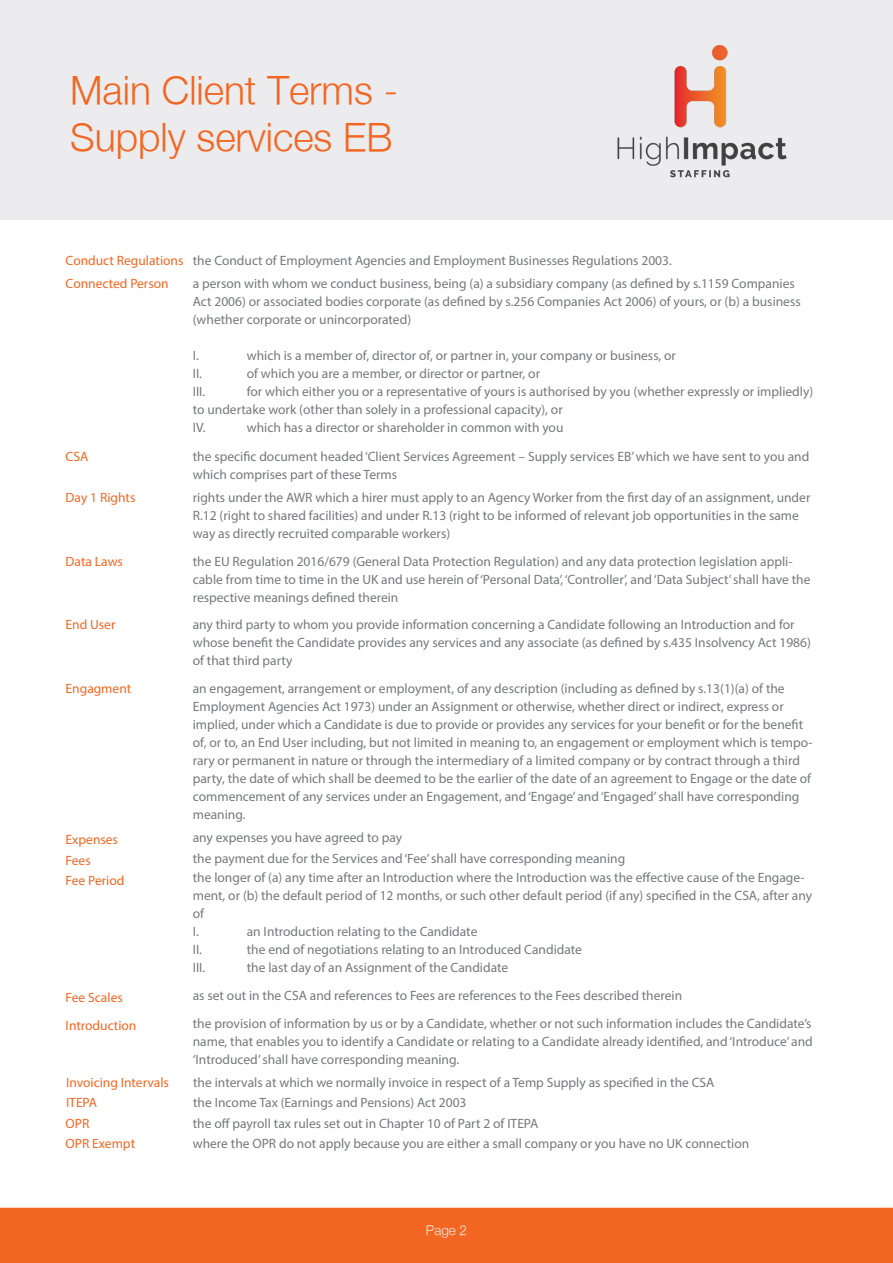
<style>
.page{position:relative;width:893px;height:1263px;background:#fff}
.page>*{position:absolute;margin:0;border:0;box-sizing:border-box;transform-origin:0 0}
.t1{font:300 39px "Helvetica Neue";color:#f36621}
.t2{font:13.5px/18px "Myriad Pro";color:#76787b}
.t3{font:13.5px "Myriad Pro";color:#f36621}
.t4{font:300 13.5px "Helvetica Neue";color:#ececee}
</style>
<div class="page">
<div style="left:0;top:0;width:893px;height:219px;background:#ececee"></div>
<img style="left:617px;top:45px;width:170px;height:133px">
<div style="left:1px;top:1208px;width:891px;height:54px;background:#f36621"></div>
<div style="left:0;top:1208px;width:893px;height:55px;border:2px solid #f36621"></div>
<p class="t1" style="left:70px;top:67px;width:329px">Main Client Terms -</p>
<p class="t1" style="left:70px;top:113px;width:324px">Supply services EB</p>
<p class="t3" style="left:66px;top:252px;width:119px">Conduct Regulations</p>
<p class="t2" style="left:193px;top:252px;width:481px">the Conduct of Employment Agencies and Employment Businesses Regulations 2003.</p>
<p class="t3" style="left:66px;top:275px;width:104px">Connected Person</p>
<p class="t2" style="left:193px;top:274px;width:609px">a person with whom we conduct business, being (a) a subsidiary company (as defined by s.1159 Companies<br>Act 2006) or associated bodies corporate (as defined by s.256 Companies Act 2006) of yours, or (b) a business (whether corporate or unincorporated)</p>
<p class="t2" style="left:193px;top:346px;width:8px">I.</p>
<p class="t2" style="left:247px;top:346px;width:431px">which is a member of, director of, or partner in, your company or business, or</p>
<p class="t2" style="left:193px;top:364px;width:11px">II.</p>
<p class="t2" style="left:247px;top:364px;width:295px">of which you are a member, or director or partner, or</p>
<p class="t2" style="left:193px;top:382px;width:14px">III.</p>
<p class="t2" style="left:193px;top:382px;width:622px;text-indent:54px">for which either you or a representative of yours is authorised by you (whether expressly or impliedly) to undertake work (other than solely in a professional capacity), or</p>
<p class="t2" style="left:193px;top:418px;width:14px">IV.</p>
<p class="t2" style="left:247px;top:418px;width:318px">which has a director or shareholder in common with you</p>
<p class="t3" style="left:66px;top:448px;width:24px">CSA</p>
<p class="t2" style="left:193px;top:447px;width:618px">the specific document headed ‘Client Services Agreement – Supply services EB’ which we have sent to you and which comprises part of these Terms</p>
<p class="t3" style="left:66px;top:489px;width:71px">Day 1 Rights</p>
<p class="t2" style="left:193px;top:488px;width:619px">rights under the AWR which a hirer must apply to an Agency Worker from the first day of an assignment, under<br>R.12 (right to shared facilities) and under R.13 (right to be informed of relevant job opportunities in the same way as directly recruited comparable workers)</p>
<p class="t3" style="left:66px;top:553px;width:59px">Data Laws</p>
<p class="t2" style="left:193px;top:552px;width:619px">the EU Regulation 2016/679 (General Data Protection Regulation) and any data protection legislation appli&shy;cable from time to time in the UK and use herein of ‘Personal Data’, ‘Controller’, and ‘Data Subject’ shall have the respective meanings defined therein</p>
<p class="t3" style="left:66px;top:616px;width:51px">End User</p>
<p class="t2" style="left:193px;top:616px;width:620px">any third party to whom you provide information concerning a Candidate following an Introduction and for whose benefit the Candidate provides any services and any associate (as defined by s.435 Insolvency Act 1986) of that third party</p>
<p class="t3" style="left:66px;top:680px;width:67px">Engagment</p>
<p class="t2" style="left:193px;top:679px;width:621px">an engagement, arrangement or employment, of any description (including as defined by s.13(1)(a) of the Employment Agencies Act 1973) under an Assignment or otherwise, whether direct or indirect, express or implied, under which a Candidate is due to provide or provides any services for your benefit or for the benefit of, or to, an End User including, but not limited in meaning to, an engagement or employment which is tempo&shy;rary or permanent in nature or through the intermediary of a limited company or by contract through a third party, the date of which shall be deemed to be the earlier of the date of an agreement to Engage or the date of commencement of any services under an Engagement, and ‘Engage’ and ‘Engaged’ shall have corresponding meaning.</p>
<p class="t3" style="left:66px;top:831px;width:54px">Expenses</p>
<p class="t2" style="left:193px;top:828px;width:211px">any expenses you have agreed to pay</p>
<p class="t3" style="left:66px;top:853px;width:27px">Fees</p>
<p class="t2" style="left:193px;top:849px;width:434px">the payment due for the Services and ‘Fee’ shall have corresponding meaning</p>
<p class="t3" style="left:66px;top:872px;width:60px">Fee Period</p>
<p class="t2" style="left:193px;top:869px;width:621px">the longer of (a) any time after an Introduction where the Introduction was the effective cause of the Engage&shy;ment, or (b) the default period of 12 months, or such other default period (if any) specified in the CSA, after any of</p>
<p class="t2" style="left:193px;top:923px;width:8px">I.</p>
<p class="t2" style="left:247px;top:923px;width:232px">an Introduction relating to the Candidate</p>
<p class="t2" style="left:193px;top:941px;width:11px">II.</p>
<p class="t2" style="left:247px;top:941px;width:337px">the end of negotiations relating to an Introduced Candidate</p>
<p class="t2" style="left:193px;top:959px;width:14px">III.</p>
<p class="t2" style="left:247px;top:959px;width:263px">the last day of an Assignment of the Candidate</p>
<p class="t3" style="left:66px;top:989px;width:59px">Fee Scales</p>
<p class="t2" style="left:193px;top:986px;width:491px">as set out in the CSA and references to Fees are references to the Fees described therein</p>
<p class="t3" style="left:66px;top:1017px;width:72px">Introduction</p>
<p class="t2" style="left:193px;top:1014px;width:621px;text-align:justify">the provision of information by us or by a Candidate, whether or not such information includes the Candidate’s name, that enables you to identify a Candidate or relating to a Candidate already identified, and ‘Introduce’ and ‘Introduced’ shall have corresponding meaning.</p>
<p class="t3" style="left:66px;top:1074px;width:104px">Invoicing Intervals</p>
<p class="t2" style="left:193px;top:1073px;width:523px">the intervals at which we normally invoice in respect of a Temp Supply as specified in the CSA</p>
<p class="t3" style="left:66px;top:1094px;width:32px">ITEPA</p>
<p class="t2" style="left:193px;top:1093px;width:275px">the Income Tax (Earnings and Pensions) Act 2003</p>
<p class="t3" style="left:66px;top:1115px;width:25px">OPR</p>
<p class="t2" style="left:193px;top:1114px;width:347px">the off payroll tax rules set out in Chapter 10 of Part 2 of ITEPA</p>
<p class="t3" style="left:66px;top:1135px;width:71px">OPR Exempt</p>
<p class="t2" style="left:193px;top:1134px;width:558px">where the OPR do not apply because you are either a small company or you have no UK connection</p>
<p class="t4" style="left:426px;top:1222px;width:43px">Page 2</p>
</div>
